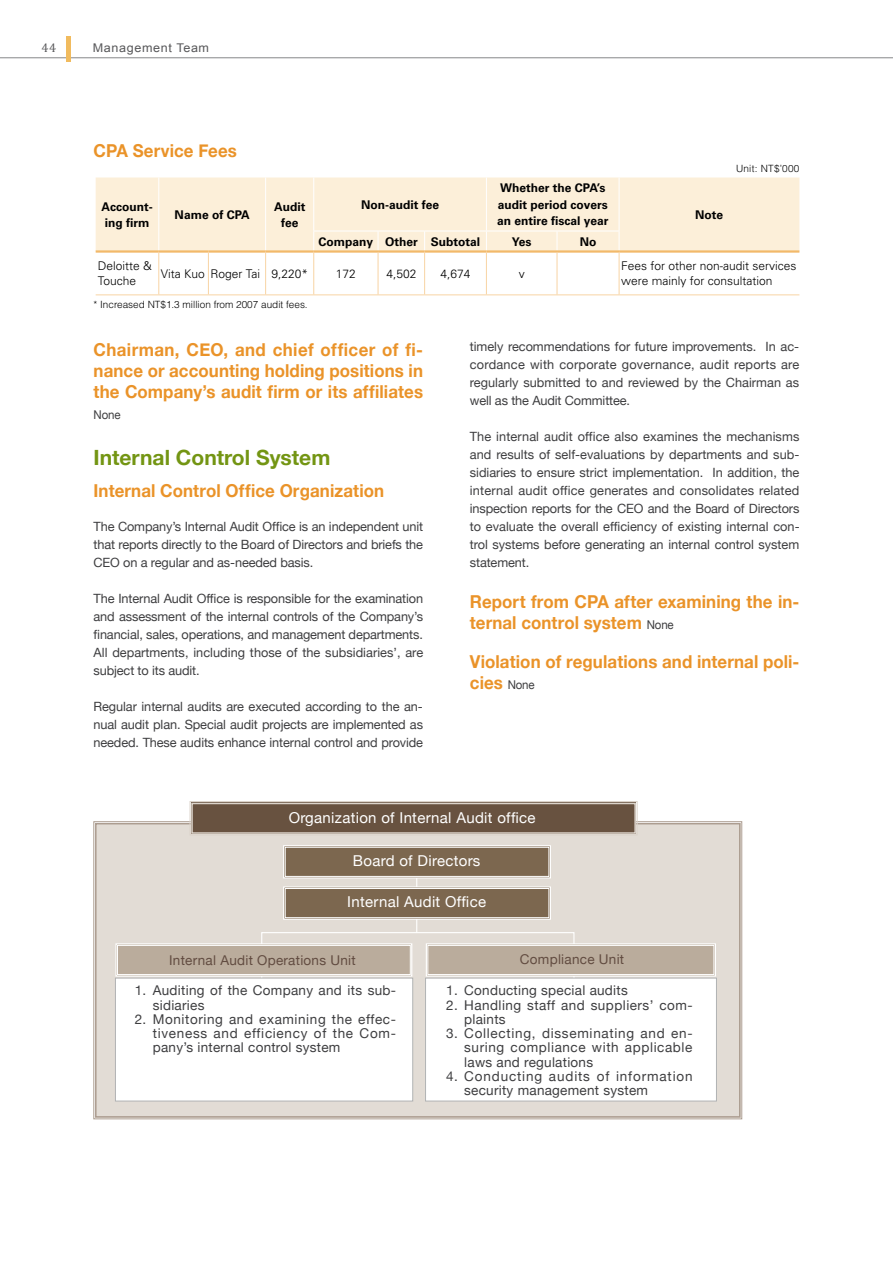
<style>
.page{position:relative;width:893px;height:1263px;background:#fff}
.page>*{position:absolute;margin:0;border:0;box-sizing:border-box;transform-origin:0 0}
.t1{font:700 21px "Helvetica Neue";color:#739513}
.t2{font:700 17.85px/21px "Helvetica Neue";letter-spacing:.005em;color:#ea9329;scale:.95 1}
.t3{font:15px "Helvetica Neue";letter-spacing:.02em;color:#fff}
.t4{font:13.5px/14.2px "Helvetica Neue";letter-spacing:.02em;color:#3e3e40}
.t5{font:13.5px/14.2px "Helvetica Neue";letter-spacing:.065em;color:#3e3e40}
.t6{font:13.5px "Helvetica Neue";letter-spacing:.02em;color:#624c41}
.t7{font:12.75px/18px "Helvetica Neue";letter-spacing:-.01em;color:#3e3e40;text-align:justify}
.t8{font:12.75px "Cambria";color:#58585a}
.t9{font:12.15px "Helvetica Neue";color:#3e3e40;scale:.95 1}
.t10{font:700 12px/16.5px "Univers";color:#000}
.t11{font:300 12px/15px "Univers";color:#000}
.t12{font:12px "Arial";letter-spacing:.05em;color:#58585a;scale:1.05 1}
.t13{font:300 10.05px "Helvetica";color:#000}
.t14{font:300 10.05px "Helvetica";letter-spacing:.025em;color:#000}
.s1{font-weight:400;font-size:12.15px;color:#3e3e40}
</style>
<div class="page">
<div style="left:96px;top:177px;width:703px;height:73px;background:#fcefd9"></div>
<hr style="left:158px;top:177px;width:1px;height:54px;background:#fff">
<hr style="left:265px;top:177px;width:1px;height:54px;background:#fff">
<hr style="left:313px;top:177px;width:1px;height:54px;background:#fff">
<hr style="left:486px;top:177px;width:1px;height:54px;background:#fff">
<hr style="left:619px;top:177px;width:1px;height:54px;background:#fff">
<svg style="left:158px;top:231px;width:1px;height:19px"></svg>
<svg style="left:265px;top:231px;width:1px;height:19px"></svg>
<hr style="left:313px;top:231px;width:65px;height:1px;background:#fff">
<svg style="left:313px;top:231px;width:1px;height:19px"></svg>
<hr style="left:378px;top:231px;width:47px;height:1px;background:#fff">
<svg style="left:378px;top:231px;width:1px;height:19px"></svg>
<hr style="left:425px;top:231px;width:61px;height:1px;background:#fff">
<svg style="left:424px;top:231px;width:1px;height:19px"></svg>
<hr style="left:486px;top:231px;width:71px;height:1px;background:#fff">
<svg style="left:486px;top:232px;width:1px;height:18px"></svg>
<hr style="left:557px;top:231px;width:62px;height:1px;background:#fff">
<svg style="left:557px;top:231px;width:1px;height:19px"></svg>
<svg style="left:619px;top:231px;width:1px;height:19px"></svg>
<hr style="left:96px;top:250px;width:63px;height:3px;background:#f2b96a">
<hr style="left:159px;top:250px;width:49px;height:3px;background:#f2b96a">
<hr style="left:208px;top:250px;width:58px;height:3px;background:#f2b96a">
<hr style="left:266px;top:250px;width:48px;height:3px;background:#f2b96a">
<hr style="left:314px;top:250px;width:64px;height:3px;background:#f2b96a">
<hr style="left:378px;top:250px;width:47px;height:3px;background:#f2b96a">
<hr style="left:425px;top:250px;width:61px;height:3px;background:#f2b96a">
<hr style="left:486px;top:250px;width:71px;height:3px;background:#f2b96a">
<hr style="left:557px;top:250px;width:62px;height:3px;background:#f2b96a">
<hr style="left:619px;top:250px;width:180px;height:3px;background:#f2b96a">
<hr style="left:159px;top:253px;width:1px;height:41px;background:#f8d4a4">
<hr style="left:208px;top:253px;width:1px;height:41px;background:#f8d4a4">
<hr style="left:265px;top:253px;width:1px;height:41px;background:#f8d4a4">
<hr style="left:313px;top:253px;width:1px;height:41px;background:#f8d4a4">
<hr style="left:378px;top:253px;width:1px;height:41px;background:#f8d4a4">
<hr style="left:424px;top:253px;width:1px;height:41px;background:#f8d4a4">
<hr style="left:486px;top:253px;width:1px;height:41px;background:#f8d4a4">
<hr style="left:557px;top:253px;width:1px;height:41px;background:#f8d4a4">
<hr style="left:619px;top:253px;width:1px;height:41px;background:#f8d4a4">
<hr style="left:96px;top:294px;width:63px;height:1px;background:#f8d4a4">
<hr style="left:159px;top:294px;width:49px;height:1px;background:#f8d4a4">
<hr style="left:208px;top:294px;width:58px;height:1px;background:#f8d4a4">
<hr style="left:266px;top:294px;width:48px;height:1px;background:#f8d4a4">
<hr style="left:314px;top:294px;width:64px;height:1px;background:#f8d4a4">
<hr style="left:378px;top:294px;width:47px;height:1px;background:#f8d4a4">
<hr style="left:425px;top:294px;width:61px;height:1px;background:#f8d4a4">
<hr style="left:486px;top:294px;width:71px;height:1px;background:#f8d4a4">
<hr style="left:557px;top:294px;width:62px;height:1px;background:#f8d4a4">
<hr style="left:619px;top:294px;width:180px;height:1px;background:#f8d4a4">
<div style="left:93px;top:821px;width:649px;height:298px;background:#e2dcd5"></div>
<div style="left:95px;top:823px;width:645px;height:294px;border:2px solid #ac9d90"></div>
<div style="left:261px;top:932px;width:313px;height:57px;border:1px solid #fff"></div>
<hr style="left:416px;top:872px;width:1px;height:61px;background:#fff">
<svg style="left:115px;top:943px;width:298px;height:34px;background:#c1b4a6"></svg>
<div style="left:117px;top:945px;width:293px;height:30px;border:1px solid #fff"></div>
<div style="left:115px;top:978px;width:298px;height:123px;background:#fff;border:1px solid #b1b3b4"></div>
<svg style="left:425px;top:943px;width:291px;height:34px;background:#c1b4a6"></svg>
<div style="left:428px;top:945px;width:286px;height:30px;border:1px solid #fff"></div>
<svg style="left:283px;top:845px;width:268px;height:34px;background:#8e7c67"></svg>
<div style="left:285px;top:847px;width:264px;height:29px;border:1px solid #fff"></div>
<svg style="left:283px;top:886px;width:268px;height:34px;background:#8a7762"></svg>
<div style="left:285px;top:888px;width:264px;height:30px;border:1px solid #fff"></div>
<svg style="left:190px;top:801px;width:448px;height:34px;background:#725d4c"></svg>
<div style="left:191px;top:803px;width:445px;height:31px;border:2px solid #dbd3ca"></div>
<div style="left:425px;top:978px;width:292px;height:123px;background:#fff;border:1px solid #b1b3b4"></div>
<hr style="left:0;top:58px;width:893px;height:1px;background:#87888a">
<hr style="left:66px;top:36px;width:4px;height:26px;background:#f1bb5e">
<p class="t8" style="left:42px;top:40px;width:16px">44</p>
<p class="t12" style="left:93px;top:41px;width:112px">Management Team</p>
<h2 class="t2" style="left:94px;top:140px;width:152px">CPA Service Fees</h2>
<p class="t10" style="left:102px;top:198px;width:53px">Account&shy;ing firm</p>
<p class="t10" style="left:175px;top:206px;width:77px">Name of CPA</p>
<p class="t10" style="left:274px;top:198px;width:33px;text-align:center">Audit fee</p>
<p class="t10" style="left:361px;top:196px;width:80px">Non-audit fee</p>
<p class="t10" style="left:497px;top:180px;width:113px">Whether the CPA’s audit period covers an entire fiscal year</p>
<p class="t10" style="left:319px;top:233px;width:163px">Company Other Subtotal</p>
<p class="t10" style="left:512px;top:233px;width:21px">Yes</p>
<p class="t10" style="left:580px;top:233px;width:18px">No</p>
<p class="t14" style="left:736px;top:162px;width:65px">Unit: NT$’000</p>
<p class="t10" style="left:695px;top:206px;width:30px">Note</p>
<p class="t11" style="left:98px;top:258px;width:55px">Deloitte &amp;<br>Touche</p>
<p class="t11" style="left:161px;top:265px;width:149px">Vita Kuo Roger Tai 9,220*</p>
<p class="t11" style="left:336px;top:265px;width:22px">172</p>
<p class="t11" style="left:386px;top:265px;width:32px">4,502</p>
<p class="t11" style="left:440px;top:265px;width:32px">4,674</p>
<p class="t11" style="left:519px;top:265px;width:7px">v</p>
<p class="t11" style="left:621px;top:258px;width:177px">Fees for other non-audit services were mainly for consultation</p>
<p class="t13" style="left:94px;top:298px;width:216px">* Increased NT$1.3 million from 2007 audit fees.</p>
<h2 class="t2" style="left:94px;top:339px;width:348px;text-align:justify">Chairman, CEO, and chief officer of fi&shy;nance or accounting holding positions in the Company’s audit firm or its affiliates</h2>
<p class="t9" style="left:94px;top:408px;width:30px">None</p>
<h1 class="t1" style="left:94px;top:444px;width:238px">Internal Control System</h1>
<h2 class="t2" style="left:94px;top:480px;width:307px">Internal Control Office Organization</h2>
<p class="t7" style="left:94px;top:517px;width:331px">The Company’s Internal Audit Office is an independent unit that reports directly to the Board of Directors and briefs the CEO on a regular and as-needed basis.</p>
<p class="t7" style="left:94px;top:589px;width:331px">The Internal Audit Office is responsible for the examination and assessment of the internal controls of the Company’s financial, sales, operations, and management departments.<br>All departments, including those of the subsidiaries’, are subject to its audit.</p>
<p class="t7" style="left:94px;top:697px;width:331px">Regular internal audits are executed according to the an&shy;nual audit plan. Special audit projects are implemented as needed. These audits enhance internal control and provide</p>
<p class="t7" style="left:470px;top:337px;width:331px">timely recommendations for future improvements. In ac&shy;cordance with corporate governance, audit reports are regularly submitted to and reviewed by the Chairman as well as the Audit Committee.</p>
<p class="t7" style="left:470px;top:427px;width:331px">The internal audit office also examines the mechanisms and results of self-evaluations by departments and sub&shy;sidiaries to ensure strict implementation. In addition, the internal audit office generates and consolidates related inspection reports for the CEO and the Board of Directors to evaluate the overall efficiency of existing internal con&shy;trol systems before generating an internal control system statement.</p>
<h2 class="t2" style="left:470px;top:591px;width:348px">Report from CPA after examining the in&shy;ternal control system <span class="s1">None</span></h2>
<h2 class="t2" style="left:470px;top:651px;width:348px">Violation of regulations and internal poli&shy;cies <span class="s1">None</span></h2>
<p class="t3" style="left:289px;top:808px;width:248px">Organization of Internal Audit office</p>
<p class="t3" style="left:353px;top:852px;width:129px">Board of Directors</p>
<p class="t3" style="left:347px;top:893px;width:140px">Internal Audit Office</p>
<p class="t6" style="left:169px;top:952px;width:188px">Internal Audit Operations Unit</p>
<p class="t4" style="left:153px;top:983px;width:245px;text-indent:-18px">1. Auditing of the Company and its sub&shy;sidiaries</p>
<p class="t4" style="left:153px;top:1012px;width:245px;text-align:justify;text-indent:-18px">2. Monitoring and examining the effec&shy;tiveness and efficiency of the Com&shy;pany’s internal control system</p>
<p class="t6" style="left:520px;top:951px;width:106px">Compliance Unit</p>
<p class="t4" style="left:446px;top:983px;width:183px">1. Conducting special audits</p>
<p class="t4" style="left:464px;top:997px;width:230px;text-indent:-18px">2. Handling staff and suppliers’ com&shy;plaints</p>
<p class="t4" style="left:464px;top:1026px;width:230px;text-align:justify;text-indent:-18px">3. Collecting, disseminating and en&shy;suring compliance with applicable laws and regulations</p>
<p class="t5" style="left:464px;top:1069px;width:230px;text-indent:-18px">4. Conducting audits of information security management system</p>
</div>
